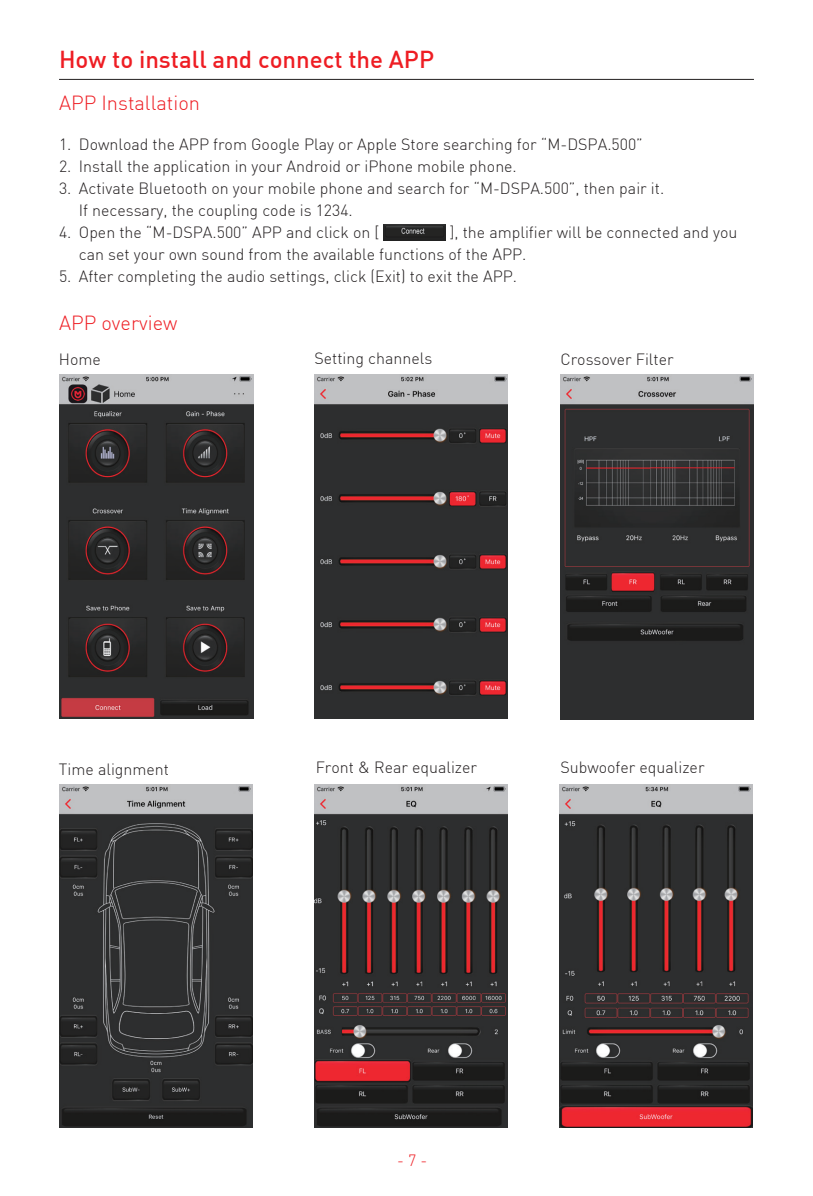
<style>
.page{position:relative;width:813px;height:1196px;background:#fff}
.page>*{position:absolute;margin:0;border:0;box-sizing:border-box;transform-origin:0 0}
.t1{font:500 24px "DIN";color:#ee1d23}
.t2{font:300 20px "DIN";color:#ee1d23}
.t3{font:300 16px/22px "DIN";color:#231f20}
</style>
<div class="page">
<hr style="left:59px;top:79px;width:694px;height:1px;background:#231f20">
<img style="left:383px;top:224px;width:63px;height:16px">
<img style="left:560px;top:784px;width:192px;height:343px">
<img style="left:60px;top:374px;width:193px;height:344px">
<img style="left:315px;top:374px;width:193px;height:344px">
<img style="left:560px;top:375px;width:193px;height:344px">
<img style="left:59px;top:784px;width:193px;height:343px">
<img style="left:314px;top:784px;width:193px;height:343px">
<h1 class="t1" style="left:59px;top:44px;width:376px">How to install and connect the APP</h1>
<p class="t2" style="left:59px;top:91px;width:142px">APP Installation</p>
<p class="t3" style="left:59px;top:133px;width:585px">1. Download the APP from Google Play or Apple Store searching for “M-DSPA.500”</p>
<p class="t3" style="left:59px;top:155px;width:459px">2. Install the application in your Android or iPhone mobile phone.</p>
<p class="t3" style="left:79px;top:177px;width:587px;text-indent:-20px">3. Activate Bluetooth on your mobile phone and search for “M-DSPA.500”, then pair it.<br>If necessary, the coupling code is 1234.</p>
<p class="t3" style="left:59px;top:221px;width:321px">4. Open the “M-DSPA.500” APP and click on [</p>
<p class="t3" style="left:79px;top:221px;width:660px;text-indent:371px">], the amplifier will be connected and you can set your own sound from the available functions of the APP.</p>
<p class="t3" style="left:59px;top:265px;width:459px">5. After completing the audio settings, click (Exit) to exit the APP.</p>
<p class="t2" style="left:59px;top:310px;width:120px">APP overview</p>
<p class="t3" style="left:59px;top:348px;width:44px">Home</p>
<p class="t3" style="left:314px;top:347px;width:119px">Setting channels</p>
<p class="t3" style="left:560px;top:348px;width:115px">Crossover Filter</p>
<p class="t3" style="left:59px;top:757px;width:112px">Time alignment</p>
<p class="t3" style="left:560px;top:756px;width:146px">Subwoofer equalizer</p>
<p class="t3" style="left:316px;top:756px;width:163px">Front &amp; Rear equalizer</p>
</div>
